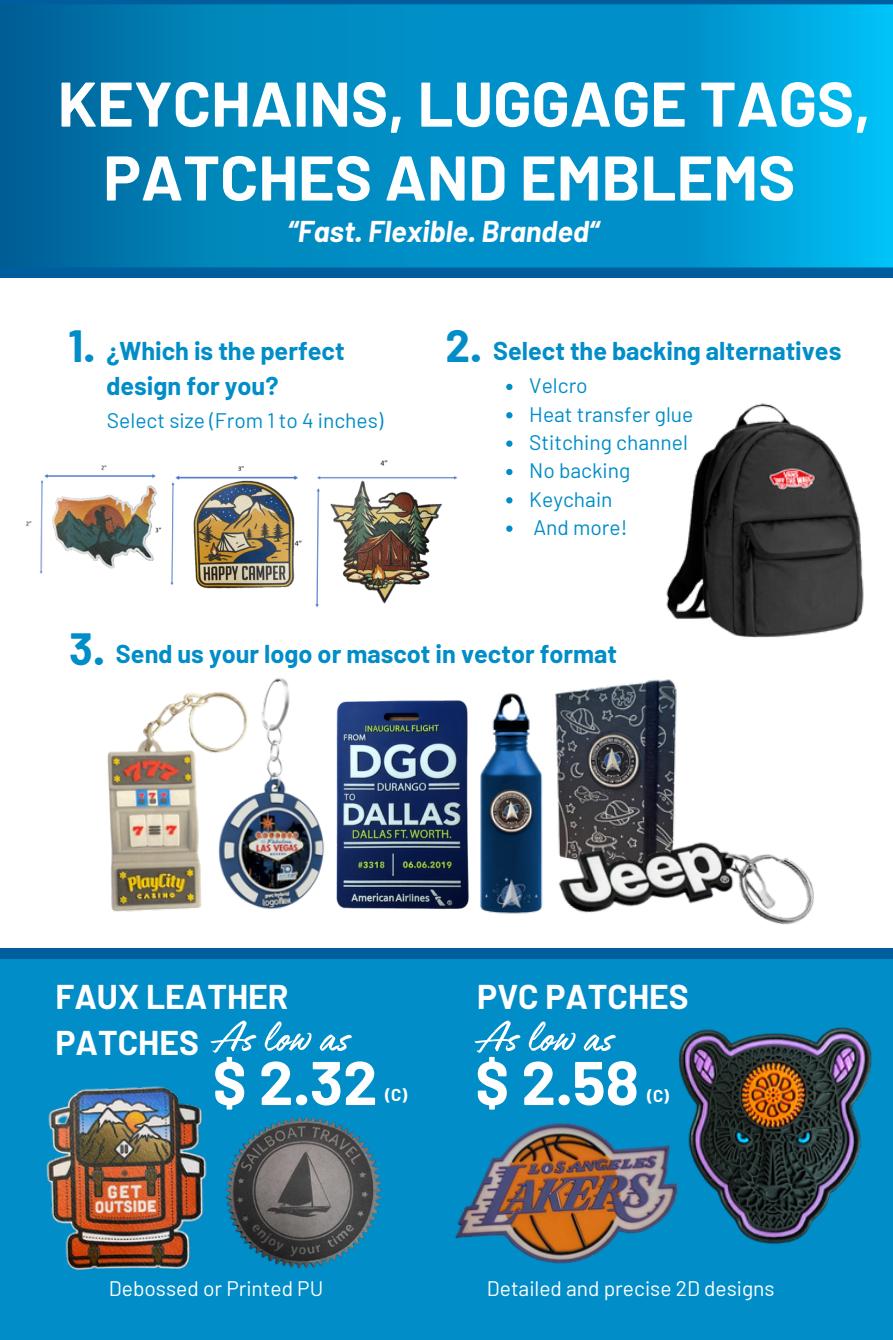
<style>
.page{position:relative;width:893px;height:1340px;background:#fff}
.page>*{position:absolute;margin:0;border:0;box-sizing:border-box;transform-origin:0 0}
.t1{font:700 63px "Barlow";color:#fff}
.t2{font:700 61.65px "Barlow";color:#fff}
.t3{font:50.4px "Authenia Solid";color:#fff}
.t4{font:700 44.1px "Barlow";color:#008dc8}
.t5{font:700 33.52px/45.7px "Barlow";color:#fff}
.t6{font:italic 700 29.47px "Barlow";color:#fffdfd}
.t7{font:700 25.2px/34.6px "Barlow";color:#008dc8}
.t8{font:20.93px "Barlow";color:#008dc8}
.t9{font:20.93px "Barlow";color:#fff}
.t10{font:700 16.88px "Barlow";color:#fff}
</style>
<div class="page">
<svg style="left:0;top:0;width:893px;height:278px;background:#008ac2"></svg>
<img style="left:170px;top:466px;width:120px;height:123px">
<img style="left:290px;top:460px;width:168px;height:148px">
<img style="left:26px;top:465px;width:136px;height:109px">
<img style="left:666px;top:403px;width:198px;height:235px">
<img style="left:555px;top:679px;width:122px;height:65px">
<div style="left:0;top:949px;width:893px;height:391px;background:#008dc8"></div>
<img style="left:658px;top:997px;width:229px;height:258px">
<img style="left:0;top:1022px;width:284px;height:273px">
<img style="left:191px;top:1061px;width:228px;height:221px">
<img style="left:107px;top:703px;width:67px;height:209px">
<img style="left:174px;top:678px;width:110px;height:232px">
<img style="left:530px;top:744px;width:319px;height:252px">
<img style="left:284px;top:679px;width:247px;height:254px">
<img style="left:419px;top:1045px;width:297px;height:295px">
<svg style="left:506px;top:384px;width:6px;height:6px"></svg>
<svg style="left:506px;top:412px;width:6px;height:6px"></svg>
<svg style="left:506px;top:440px;width:6px;height:7px"></svg>
<svg style="left:506px;top:469px;width:6px;height:6px"></svg>
<svg style="left:506px;top:497px;width:6px;height:6px"></svg>
<svg style="left:506px;top:525px;width:6px;height:7px"></svg>
<p class="t1" style="left:58px;top:64px;width:814px">KEYCHAINS, LUGGAGE TAGS,</p>
<p class="t1" style="left:103px;top:138px;width:693px">PATCHES AND EMBLEMS</p>
<p class="t6" style="left:287px;top:212px;width:313px">“Fast. Flexible. Branded“</p>
<p class="t4" style="left:69px;top:318px;width:28px">1.</p>
<p class="t7" style="left:106px;top:333px;width:240px">¿Which is the perfect design for you?</p>
<p class="t8" style="left:107px;top:407px;width:278px">Select size (From 1 to 4 inches)</p>
<p class="t4" style="left:445px;top:318px;width:38px">2.</p>
<p class="t7" style="left:493px;top:333px;width:350px">Select the backing alternatives</p>
<p class="t8" style="left:529px;top:372px;width:60px">Velcro</p>
<h4 class="t8" style="left:529px;top:401px;width:166px">Heat transfer glue</h4>
<p class="t8" style="left:529px;top:429px;width:160px">Stitching channel</p>
<p class="t8" style="left:529px;top:457px;width:103px">No backing</p>
<p class="t8" style="left:529px;top:486px;width:85px">Keychain</p>
<p class="t8" style="left:533px;top:514px;width:96px">And more!</p>
<p class="t4" style="left:69px;top:621px;width:37px">3.</p>
<p class="t7" style="left:116px;top:636px;width:503px">Send us your logo or mascot in vector format</p>
<h1 class="t5" style="left:56px;top:973px;width:234px">FAUX LEATHER<br>PATCHES</h1>
<h1 class="t5" style="left:477px;top:973px;width:213px">PVC PATCHES</h1>
<h6 class="t3" style="left:213px;top:1011px;width:138px">As low as</h6>
<h4 class="t2" style="left:213px;top:1043px;width:166px">$ 2.32</h4>
<p class="t3" style="left:477px;top:1011px;width:138px">As low as</p>
<p class="t2" style="left:475px;top:1043px;width:165px">$ 2.58</p>
<h4 class="t10" style="left:385px;top:1085px;width:23px">(C)</h4>
<p class="t10" style="left:647px;top:1085px;width:23px">(C)</p>
<p class="t9" style="left:109px;top:1275px;width:216px">Debossed or Printed PU</p>
<h5 class="t9" style="left:487px;top:1275px;width:289px">Detailed and precise 2D designs</h5>
</div>
